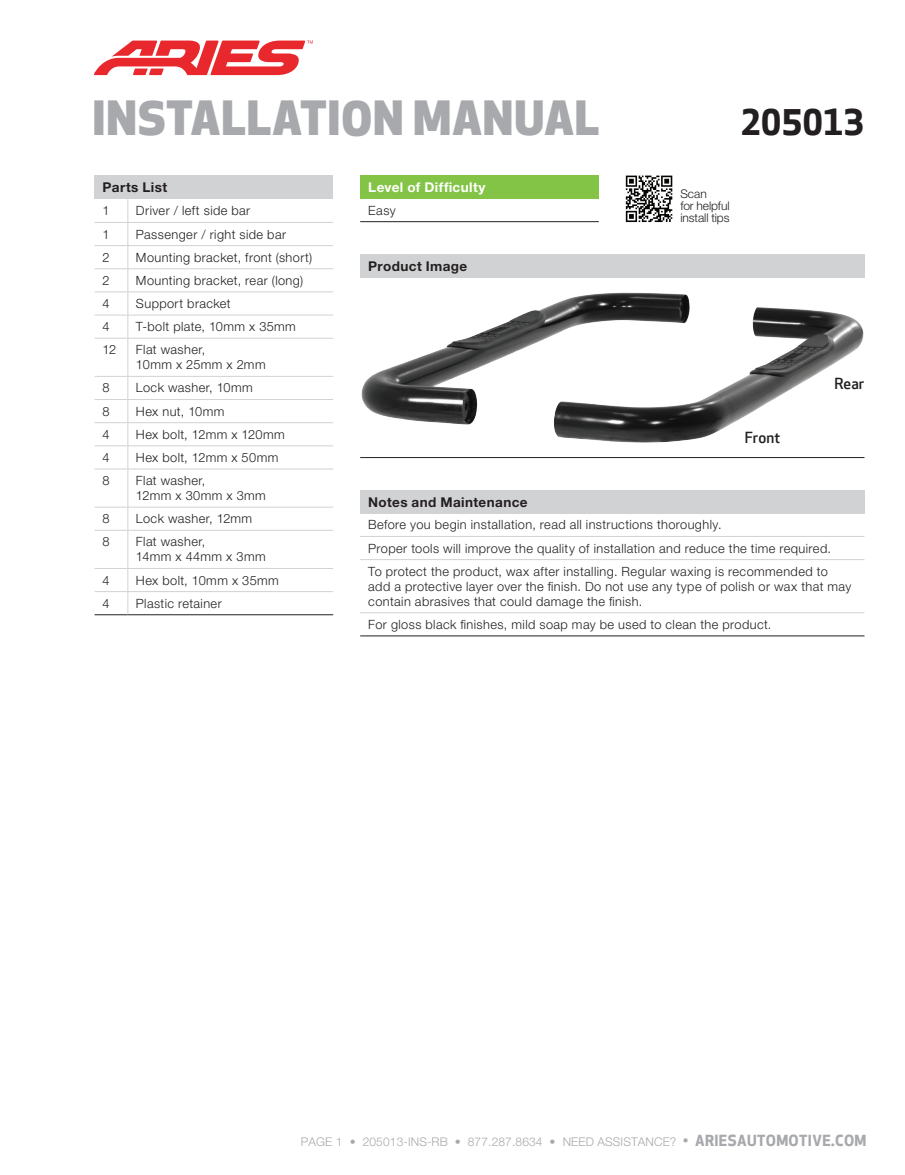
<style>
.page{position:relative;width:905px;height:1175px;background:#fff}
.page>*{position:absolute;margin:0;border:0;box-sizing:border-box;transform-origin:0 0}
.t1{font:800 46.05px "Apex New";letter-spacing:.02em;color:#a8a9ad}
.t2{font:700 34.5px "Apex New";color:#231f20}
.t3{font:500 15px "Apex New";letter-spacing:.01em;color:#231f20}
.t4{font:700 13.5px "Helvetica Neue LT Std";letter-spacing:.03em;color:#231f20}
.t5{font:700 13.5px "Helvetica Neue LT Std";letter-spacing:.03em;color:#fff}
.t6{font:300 12.75px/15px "Helvetica Neue LT Std";letter-spacing:.03em;color:#231f20}
.t7{font:300 12px "Helvetica Neue LT Std";letter-spacing:.01em;color:#a8a9ad}
.t8{font:300 12px/12px "Helvetica Neue LT Std";letter-spacing:-.005em;color:#231f20}
.s1{font-family:"Apex New";font-weight:500;font-size:15px}
.s2{font-family:"Apex New";font-weight:700;font-size:15px}
</style>
<div class="page">
<div style="left:360px;top:254px;width:504px;height:24px;background:#d1d2d4"></div>
<hr style="left:360px;top:457px;width:504px;height:1px;background:#231f20">
<img style="left:361px;top:292px;width:503px;height:151px">
<div style="left:360px;top:490px;width:504px;height:24px;background:#d1d2d4"></div>
<hr style="left:360px;top:536px;width:504px;height:1px;background:#d1d2d4">
<hr style="left:360px;top:559px;width:504px;height:1px;background:#d1d2d4">
<hr style="left:360px;top:635px;width:504px;height:1px;background:#231f20">
<hr style="left:360px;top:612px;width:504px;height:1px;background:#d1d2d4">
<div style="left:360px;top:176px;width:238px;height:23px;background:#83c447"></div>
<hr style="left:360px;top:221px;width:238px;height:1px;background:#231f20">
<div style="left:94px;top:176px;width:239px;height:23px;background:#d1d2d4"></div>
<hr style="left:94px;top:222px;width:34px;height:1px;background:#d1d2d4">
<hr style="left:128px;top:222px;width:205px;height:1px;background:#d1d2d4">
<hr style="left:94px;top:245px;width:34px;height:1px;background:#d1d2d4">
<hr style="left:128px;top:245px;width:205px;height:1px;background:#d1d2d4">
<hr style="left:94px;top:268px;width:34px;height:1px;background:#d1d2d4">
<hr style="left:128px;top:268px;width:205px;height:1px;background:#d1d2d4">
<hr style="left:94px;top:291px;width:34px;height:1px;background:#d1d2d4">
<hr style="left:128px;top:291px;width:205px;height:1px;background:#d1d2d4">
<hr style="left:94px;top:315px;width:34px;height:1px;background:#d1d2d4">
<hr style="left:128px;top:315px;width:205px;height:1px;background:#d1d2d4">
<hr style="left:94px;top:338px;width:34px;height:1px;background:#d1d2d4">
<hr style="left:128px;top:338px;width:205px;height:1px;background:#d1d2d4">
<hr style="left:94px;top:376px;width:34px;height:1px;background:#d1d2d4">
<hr style="left:128px;top:376px;width:205px;height:1px;background:#d1d2d4">
<hr style="left:94px;top:399px;width:34px;height:1px;background:#d1d2d4">
<hr style="left:128px;top:399px;width:205px;height:1px;background:#d1d2d4">
<hr style="left:94px;top:422px;width:34px;height:1px;background:#d1d2d4">
<hr style="left:128px;top:422px;width:205px;height:1px;background:#d1d2d4">
<hr style="left:94px;top:445px;width:34px;height:1px;background:#d1d2d4">
<hr style="left:128px;top:445px;width:205px;height:1px;background:#d1d2d4">
<hr style="left:94px;top:468px;width:34px;height:1px;background:#d1d2d4">
<hr style="left:128px;top:468px;width:205px;height:1px;background:#d1d2d4">
<hr style="left:94px;top:507px;width:34px;height:1px;background:#d1d2d4">
<hr style="left:128px;top:507px;width:205px;height:1px;background:#d1d2d4">
<hr style="left:94px;top:530px;width:34px;height:1px;background:#d1d2d4">
<hr style="left:128px;top:530px;width:205px;height:1px;background:#d1d2d4">
<hr style="left:94px;top:568px;width:34px;height:1px;background:#d1d2d4">
<hr style="left:128px;top:568px;width:205px;height:1px;background:#d1d2d4">
<hr style="left:94px;top:591px;width:34px;height:1px;background:#d1d2d4">
<hr style="left:128px;top:591px;width:205px;height:1px;background:#d1d2d4">
<hr style="left:94px;top:614px;width:34px;height:1px;background:#231f20">
<hr style="left:128px;top:614px;width:205px;height:1px;background:#231f20">
<svg style="left:127px;top:199px;width:1px;height:139px"></svg>
<hr style="left:127px;top:338px;width:1px;height:38px;background:#d1d2d4">
<svg style="left:127px;top:377px;width:1px;height:91px"></svg>
<hr style="left:127px;top:469px;width:1px;height:38px;background:#d1d2d4">
<svg style="left:127px;top:507px;width:1px;height:23px"></svg>
<hr style="left:127px;top:530px;width:1px;height:38px;background:#d1d2d4">
<svg style="left:127px;top:569px;width:1px;height:45px"></svg>
<svg style="left:626px;top:176px;width:46px;height:46px"></svg>
<svg style="left:94px;top:41px;width:219px;height:34px"></svg>
<h1 class="t1" style="left:93px;top:93px;width:508px">INSTALLATION MANUAL</h1>
<h2 class="t2" style="left:740px;top:102px;width:125px">205013</h2>
<p class="t4" style="left:103px;top:179px;width:66px">Parts List</p>
<p class="t6" style="left:103px;top:203px;width:9px">1</p>
<p class="t6" style="left:136px;top:203px;width:116px">Driver / left side bar</p>
<p class="t6" style="left:103px;top:226px;width:9px">1</p>
<p class="t6" style="left:136px;top:226px;width:152px">Passenger / right side bar</p>
<p class="t6" style="left:103px;top:249px;width:9px">2</p>
<p class="t6" style="left:136px;top:249px;width:178px">Mounting bracket, front (short)</p>
<p class="t6" style="left:103px;top:272px;width:9px">2</p>
<p class="t6" style="left:136px;top:272px;width:169px">Mounting bracket, rear (long)</p>
<p class="t6" style="left:103px;top:296px;width:9px">4</p>
<p class="t6" style="left:136px;top:296px;width:96px">Support bracket</p>
<p class="t6" style="left:103px;top:319px;width:9px">4</p>
<p class="t6" style="left:136px;top:319px;width:161px">T-bolt plate, 10mm x 35mm</p>
<p class="t6" style="left:103px;top:342px;width:15px">12</p>
<p class="t6" style="left:136px;top:342px;width:131px">Flat washer,<br>10mm x 25mm x 2mm</p>
<p class="t6" style="left:103px;top:380px;width:9px">8</p>
<p class="t6" style="left:136px;top:380px;width:118px">Lock washer, 10mm</p>
<p class="t6" style="left:103px;top:403px;width:9px">8</p>
<p class="t6" style="left:136px;top:403px;width:90px">Hex nut, 10mm</p>
<p class="t6" style="left:103px;top:426px;width:9px">4</p>
<p class="t6" style="left:136px;top:426px;width:150px">Hex bolt, 12mm x 120mm</p>
<p class="t6" style="left:103px;top:449px;width:9px">4</p>
<p class="t6" style="left:136px;top:449px;width:144px">Hex bolt, 12mm x 50mm</p>
<p class="t6" style="left:103px;top:473px;width:9px">8</p>
<p class="t6" style="left:136px;top:473px;width:131px">Flat washer,<br>12mm x 30mm x 3mm</p>
<p class="t6" style="left:103px;top:511px;width:9px">8</p>
<p class="t6" style="left:136px;top:511px;width:118px">Lock washer, 12mm</p>
<p class="t6" style="left:103px;top:534px;width:9px">8</p>
<p class="t6" style="left:136px;top:534px;width:131px">Flat washer,<br>14mm x 44mm x 3mm</p>
<p class="t6" style="left:103px;top:572px;width:9px">4</p>
<p class="t6" style="left:136px;top:572px;width:144px">Hex bolt, 10mm x 35mm</p>
<p class="t6" style="left:103px;top:595px;width:9px">4</p>
<p class="t6" style="left:136px;top:595px;width:87px">Plastic retainer</p>
<p class="t5" style="left:368px;top:179px;width:119px">Level of Difficulty</p>
<p class="t6" style="left:368px;top:202px;width:29px">Easy</p>
<p class="t4" style="left:368px;top:258px;width:100px">Product Image</p>
<p class="t8" style="left:680px;top:187px;width:51px">Scan<br>for helpful install tips</p>
<p class="t3" style="left:744px;top:429px;width:37px">Front</p>
<p class="t3" style="left:834px;top:375px;width:32px">Rear</p>
<p class="t4" style="left:368px;top:494px;width:161px">Notes and Maintenance</p>
<p class="t6" style="left:368px;top:513px;width:464px;line-height:23.1px">Before you begin installation, read all instructions thoroughly.<br>Proper tools will improve the quality of installation and reduce the time required.<br>To protect the product, wax after installing. Regular waxing is recommended to</p>
<p class="t6" style="left:368px;top:578px;width:484px">add a protective layer over the finish. Do not use any type of polish or wax that may contain abrasives that could damage the finish.</p>
<p class="t6" style="left:368px;top:616px;width:404px">For gloss black finishes, mild soap may be used to clean the product.</p>
<p class="t7" style="left:301px;top:1134px;width:567px">PAGE 1 • 205013-INS-RB • 877.287.8634 • NEED ASSISTANCE? <span class="s1">•</span> <span class="s2">ARIESAUTOMOTIVE.COM</span></p>
</div>
